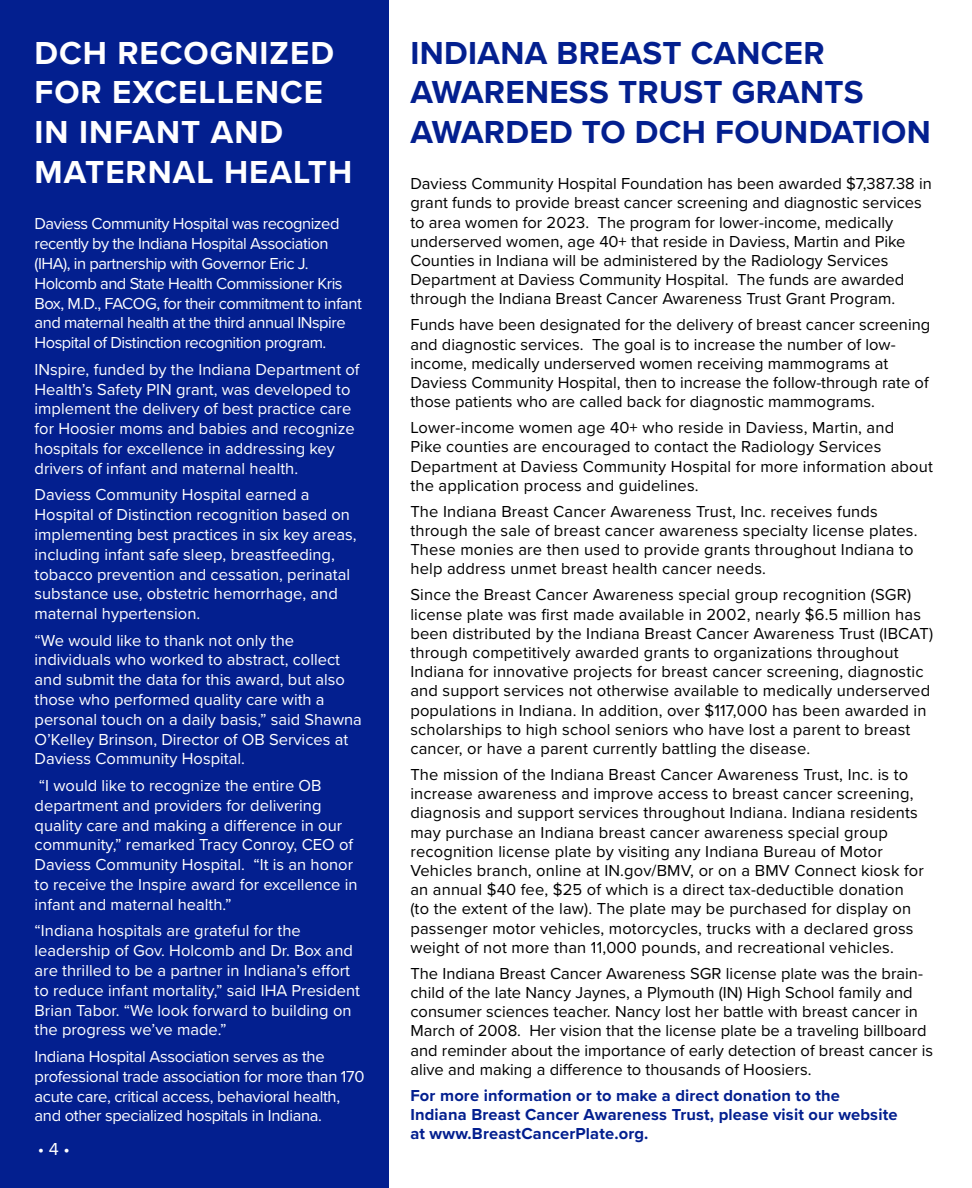
<style>
.page{position:relative;width:972px;height:1188px;background:#fff}
.page>*{position:absolute;margin:0;border:0;box-sizing:border-box;transform-origin:0 0}
.t1{font:700 33px/39.6px "Proxima Nova";letter-spacing:.01em;color:#031f8f}
.t2{font:700 33px/39.6px "Proxima Nova";letter-spacing:.03em;color:#fff}
.t3{font:18px "Proxima Nova";color:#fff}
.t4{font:16.5px/19.2px "Proxima Nova";letter-spacing:.01em;color:#000}
.t5{font:16.5px/19.8px "Proxima Nova";color:#fff}
.t6{font:16.5px/19.8px "Proxima Nova";letter-spacing:-.03em;color:#fff}
.t7{font:16.5px/19.8px "Proxima Nova";letter-spacing:-.02em;color:#fff}
.t8{font:700 16.5px/19.2px "Proxima Nova";letter-spacing:.01em;color:#031f8f}
</style>
<div class="page">
<div style="left:0;top:0;width:389px;height:1188px;background:#031f8f"></div>
<h1 class="t2" style="left:35px;top:32px;width:319px">DCH RECOGNIZED<br>FOR EXCELLENCE<br>IN INFANT AND<br>MATERNAL HEALTH</h1>
<p class="t6" style="left:35px;top:213px;width:329px">Daviess Community Hospital was recognized recently by the Indiana Hospital Association (IHA), in partnership with Governor Eric J.<br>Holcomb and State Health Commissioner Kris Box, M.D., FACOG, for their commitment to infant and maternal health at the third annual INspire Hospital of Distinction recognition program.</p>
<p class="t5" style="left:35px;top:359px;width:327px">INspire, funded by the Indiana Department of Health’s Safety PIN grant, was developed to implement the delivery of best practice care for Hoosier moms and babies and recognize hospitals for excellence in addressing key drivers of infant and maternal health.</p>
<p class="t5" style="left:35px;top:484px;width:323px">Daviess Community Hospital earned a Hospital of Distinction recognition based on implementing best practices in six key areas, including infant safe sleep, breastfeeding, tobacco prevention and cessation, perinatal substance use, obstetric hemorrhage, and maternal hypertension.</p>
<p class="t5" style="left:35px;top:630px;width:329px">“We would like to thank not only the individuals who worked to abstract, collect and submit the data for this award, but also those who performed quality care with a personal touch on a daily basis,” said Shawna O’Kelley Brinson, Director of OB Services at Daviess Community Hospital.</p>
<p class="t5" style="left:35px;top:775px;width:325px">“I would like to recognize the entire OB department and providers for delivering quality care and making a difference in our community,” remarked Tracy Conroy, CEO of Daviess Community Hospital. “It is an honor to receive the Inspire award for excellence in infant and maternal health.”</p>
<p class="t5" style="left:35px;top:920px;width:327px">“Indiana hospitals are grateful for the leadership of Gov. Holcomb and Dr. Box and are thrilled to be a partner in Indiana’s effort to reduce infant mortality,” said IHA President Brian Tabor. “We look forward to building on the progress we’ve made.”</p>
<p class="t7" style="left:35px;top:1046px;width:331px">Indiana Hospital Association serves as the professional trade association for more than 170 acute care, critical access, behavioral health, and other specialized hospitals in Indiana.</p>
<p class="t3" style="left:38px;top:1135px;width:34px">• 4 •</p>
<h1 class="t1" style="left:410px;top:32px;width:522px">INDIANA BREAST CANCER<br>AWARENESS TRUST GRANTS<br>AWARDED TO DCH FOUNDATION</h1>
<p class="t4" style="left:410px;top:173px;width:523px">Daviess Community Hospital Foundation has been awarded $7,387.38 in grant funds to provide breast cancer screening and diagnostic services to area women for 2023. The program for lower-income, medically underserved women, age 40+ that reside in Daviess, Martin and Pike Counties in Indiana will be administered by the Radiology Services Department at Daviess Community Hospital. The funds are awarded through the Indiana Breast Cancer Awareness Trust Grant Program.</p>
<p class="t4" style="left:410px;top:315px;width:521px">Funds have been designated for the delivery of breast cancer screening and diagnostic services. The goal is to increase the number of low&shy;income, medically underserved women receiving mammograms at Daviess Community Hospital, then to increase the follow-through rate of those patients who are called back for diagnostic mammograms.</p>
<p class="t4" style="left:410px;top:417px;width:524px">Lower-income women age 40+ who reside in Daviess, Martin, and<br>Pike counties are encouraged to contact the Radiology Services Department at Daviess Community Hospital for more information about the application process and guidelines.</p>
<p class="t4" style="left:410px;top:501px;width:509px">The Indiana Breast Cancer Awareness Trust, Inc. receives funds through the sale of breast cancer awareness specialty license plates.<br>These monies are then used to provide grants throughout Indiana to help address unmet breast health cancer needs.</p>
<p class="t4" style="left:410px;top:585px;width:524px">Since the Breast Cancer Awareness special group recognition (SGR) license plate was first made available in 2002, nearly $6.5 million has been distributed by the Indiana Breast Cancer Awareness Trust (IBCAT) through competitively awarded grants to organizations throughout Indiana for innovative projects for breast cancer screening, diagnostic and support services not otherwise available to medically underserved populations in Indiana. In addition, over $117,000 has been awarded in scholarships to high school seniors who have lost a parent to breast cancer, or have a parent currently battling the disease.</p>
<p class="t4" style="left:410px;top:764px;width:515px">The mission of the Indiana Breast Cancer Awareness Trust, Inc. is to increase awareness and improve access to breast cancer screening, diagnosis and support services throughout Indiana. Indiana residents may purchase an Indiana breast cancer awareness special group recognition license plate by visiting any Indiana Bureau of Motor Vehicles branch, online at IN.gov/BMV, or on a BMV Connect kiosk for an annual $40 fee, $25 of which is a direct tax-deductible donation (to the extent of the law). The plate may be purchased for display on passenger motor vehicles, motorcycles, trucks with a declared gross weight of not more than 11,000 pounds, and recreational vehicles.</p>
<p class="t4" style="left:410px;top:963px;width:524px">The Indiana Breast Cancer Awareness SGR license plate was the brain&shy;child of the late Nancy Jaynes, a Plymouth (IN) High School family and consumer sciences teacher. Nancy lost her battle with breast cancer in March of 2008. Her vision that the license plate be a traveling billboard and reminder about the importance of early detection of breast cancer is alive and making a difference to thousands of Hoosiers.</p>
<p class="t8" style="left:410px;top:1085px;width:489px">For more information or to make a direct donation to the<br>Indiana Breast Cancer Awareness Trust, please visit our website at www.BreastCancerPlate.org.</p>
</div>
